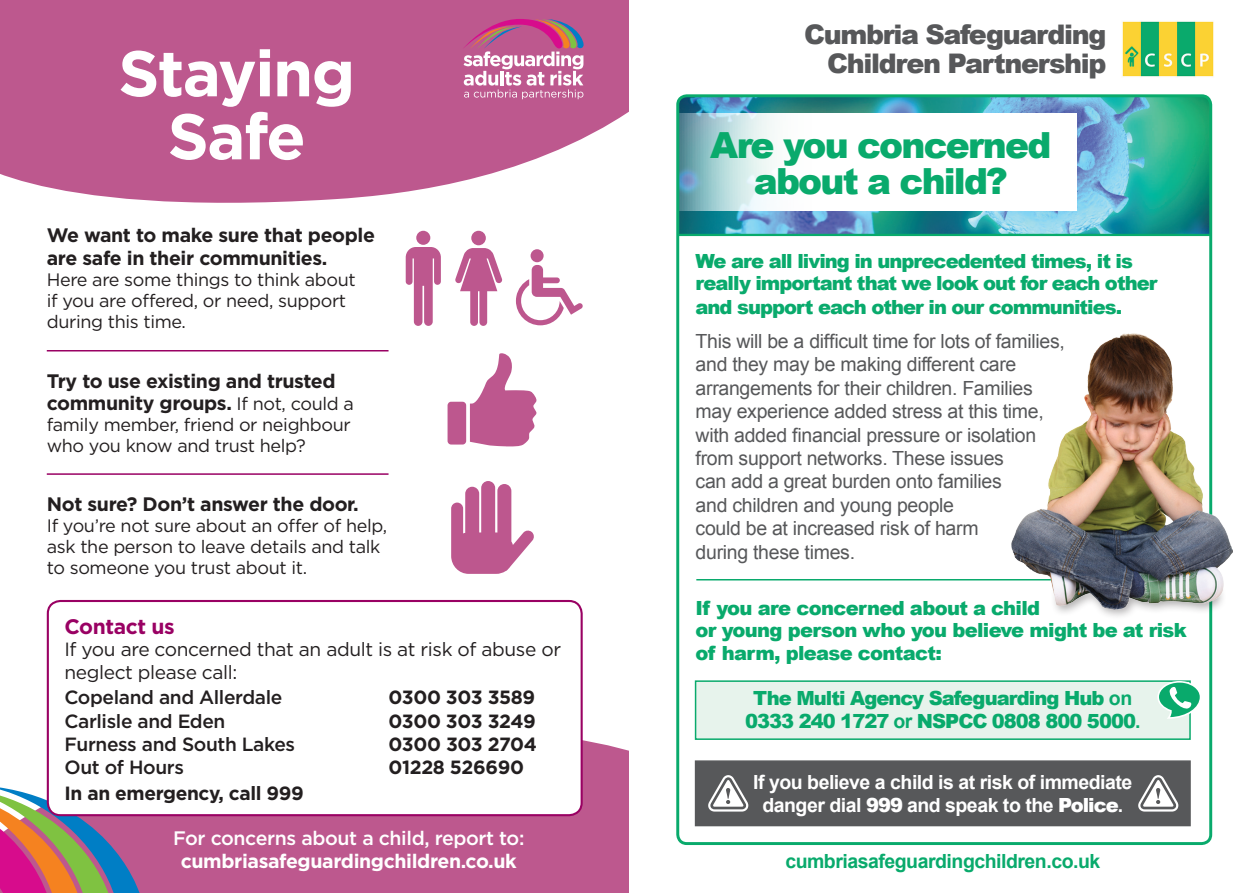
<style>
.page{position:relative;width:1259px;height:893px;background:#fff}
.page>*{position:absolute;margin:0;border:0;box-sizing:border-box;transform-origin:0 0}
.t1{font:700 64.5px/63px "Gotham";letter-spacing:-.025em;color:#fff;text-align:center}
.t2{font:900 36px/36px "Arial";letter-spacing:-.05em;color:#09aa6c;text-align:center}
.t3{font:900 27px/28.5px "Arial";letter-spacing:-.05em;color:#57585a;text-align:right}
.t4{font:700 21px "Gotham";letter-spacing:-.02em;color:#990163}
.t5{font:19.5px/23.4px "Arial";letter-spacing:-.015em;color:#57585a}
.t6{font:900 19.5px/23px "Arial";letter-spacing:-.05em;color:#09aa6c}
.t7{font:700 19.5px/22.5px "Gotham";letter-spacing:-.02em;color:#231f20}
.t8{font:700 19.5px/23.4px "Arial";letter-spacing:-.025em;color:#fff;text-align:center}
.t9{font:700 19.5px "Gotham";letter-spacing:-.02em;color:#fff}
.t10{font:700 19.5px "Arial";letter-spacing:-.025em;color:#09aa6c}
.t11{font:500 19.5px "Gotham";letter-spacing:-.02em;color:#fff}
.t12{font:500 19.2px "Gotham";letter-spacing:-.02em;color:#231f20}
.t13{font:700 19.2px "Gotham";letter-spacing:-.02em;color:#231f20}
.t14{font:19.2px/23px "Gotham";letter-spacing:-.02em;color:#231f20}
.t15{font:18px/21px "Gotham";letter-spacing:-.02em;color:#231f20}
.s1{font-weight:400;font-size:18px}
.s2{font-weight:700}
.s3{font-weight:900}
</style>
<div class="page">
<div style="left:46px;top:711px;width:583px;height:182px;background:#bd588e"></div>
<svg style="left:0;top:785px;width:145px;height:108px;background:#a17680"></svg>
<svg style="left:406px;top:231px;width:35px;height:95px"></svg>
<svg style="left:455px;top:231px;width:47px;height:95px"></svg>
<svg style="left:516px;top:249px;width:67px;height:76px"></svg>
<div style="left:48px;top:601px;width:533px;height:214px;background:#fff;border-radius:13px"></div>
<div style="left:47px;top:600px;width:536px;height:216px;border:2px solid #990163;border-radius:13px"></div>
<svg style="left:0;top:0;width:629px;height:203px;background:#c36899"></svg>
<svg style="left:447px;top:353px;width:90px;height:93px"></svg>
<svg style="left:451px;top:481px;width:83px;height:93px"></svg>
<hr style="left:47px;top:350px;width:341px;height:1px;background:#990163">
<hr style="left:47px;top:473px;width:341px;height:2px;background:#990163">
<img style="left:680px;top:98px;width:528px;height:136px">
<svg style="left:680px;top:114px;width:397px;height:97px"></svg>
<div style="left:695px;top:680px;width:495px;height:60px;background:#e7f3ec;border:2px solid #09aa6c"></div>
<hr style="left:696px;top:579px;width:494px;height:1px;background:#09aa6c">
<div style="left:695px;top:760px;width:495px;height:66px;background:#57585a;border:2px solid #57585a"></div>
<svg style="left:708px;top:775px;width:40px;height:37px"></svg>
<svg style="left:1138px;top:775px;width:40px;height:37px"></svg>
<svg style="left:1157px;top:681px;width:43px;height:38px"></svg>
<img style="left:1122px;top:21px;width:92px;height:56px">
<hr style="left:678px;top:234px;width:532px;height:2px;background:#09aa6c">
<svg style="left:463px;top:19px;width:120px;height:80px;background:#c777a0"></svg>
<div style="left:676px;top:94px;width:536px;height:751px;border:3px solid #09aa6c;border-radius:9px"></div>
<img style="left:1012px;top:305px;width:220px;height:331px">
<h1 class="t1" style="left:118px;top:42px;width:238px">Staying<br>Safe</h1>
<p class="t7" style="left:47px;top:224px;width:330px">We want to make sure that people are safe in their communities.</p>
<p class="t15" style="left:47px;top:268px;width:310px">Here are some things to think about if you are offered, or need, support during this time.</p>
<p class="t7" style="left:47px;top:370px;width:308px">Try to use existing and trusted community groups. <span class="s1">If not, could a</span></p>
<p class="t15" style="left:47px;top:414px;width:306px">family member, friend or neighbour who you know and trust help?</p>
<p class="t7" style="left:47px;top:493px;width:314px">Not sure? Don’t answer the door.</p>
<p class="t15" style="left:47px;top:515px;width:342px">If you’re not sure about an offer of help, ask the person to leave details and talk to someone you trust about it.</p>
<p class="t4" style="left:64px;top:612px;width:112px">Contact us</p>
<p class="t14" style="left:64px;top:637px;width:498px">If you are concerned that an adult is at risk of abuse or neglect please call:</p>
<p class="t12" style="left:64px;top:685px;width:219px">Copeland and Allerdale</p>
<p class="t13" style="left:388px;top:685px;width:148px">0300 303 3589</p>
<p class="t12" style="left:64px;top:708px;width:162px">Carlisle and Eden</p>
<p class="t13" style="left:388px;top:708px;width:149px">0300 303 3249</p>
<p class="t12" style="left:64px;top:731px;width:232px">Furness and South Lakes</p>
<p class="t13" style="left:388px;top:731px;width:150px">0300 303 2704</p>
<p class="t12" style="left:64px;top:755px;width:121px">Out of Hours</p>
<p class="t13" style="left:388px;top:755px;width:137px">01228 526690</p>
<p class="t13" style="left:64px;top:780px;width:241px">In an emergency, call 999</p>
<p class="t11" style="left:173px;top:826px;width:353px">For concerns about a child, report to:</p>
<p class="t9" style="left:181px;top:848px;width:337px">cumbriasafeguardingchildren.co.uk</p>
<h3 class="t3" style="left:804px;top:20px;width:304px">Cumbria Safeguarding<br>Children Partnership</h3>
<h2 class="t2" style="left:710px;top:126px;width:343px">Are you concerned about a child?</h2>
<p class="t6" style="left:695px;top:249px;width:463px">We are all living in unprecedented times, it is really important that we look out for each other and support each other in our communities.</p>
<p class="t5" style="left:695px;top:330px;width:371px">This will be a difficult time for lots of families, and they may be making different care arrangements for their children. Families may experience added stress at this time, with added financial pressure or isolation from support networks. These issues<br>can add a great burden onto families<br>and children and young people<br>could be at increased risk of harm<br>during these times.</p>
<p class="t6" style="left:695px;top:596px;width:493px;line-height:22.5px">If you are concerned about a child<br>or young person who you believe might be at risk of harm, please contact:</p>
<p class="t6" style="left:745px;top:685px;width:397px;line-height:23.4px;text-align:center">The Multi Agency Safeguarding Hub <span class="s2">on<br></span>0333 240 1727 <span class="s2">or</span> NSPCC 0808 800 5000<span class="s2">.</span></p>
<p class="t8" style="left:753px;top:771px;width:381px">If you believe a child is at risk of immediate danger dial <span class="s3">999</span> and speak to the <span class="s3">Police</span>.</p>
<p class="t10" style="left:785px;top:848px;width:316px">cumbriasafeguardingchildren.co.uk</p>
</div>
